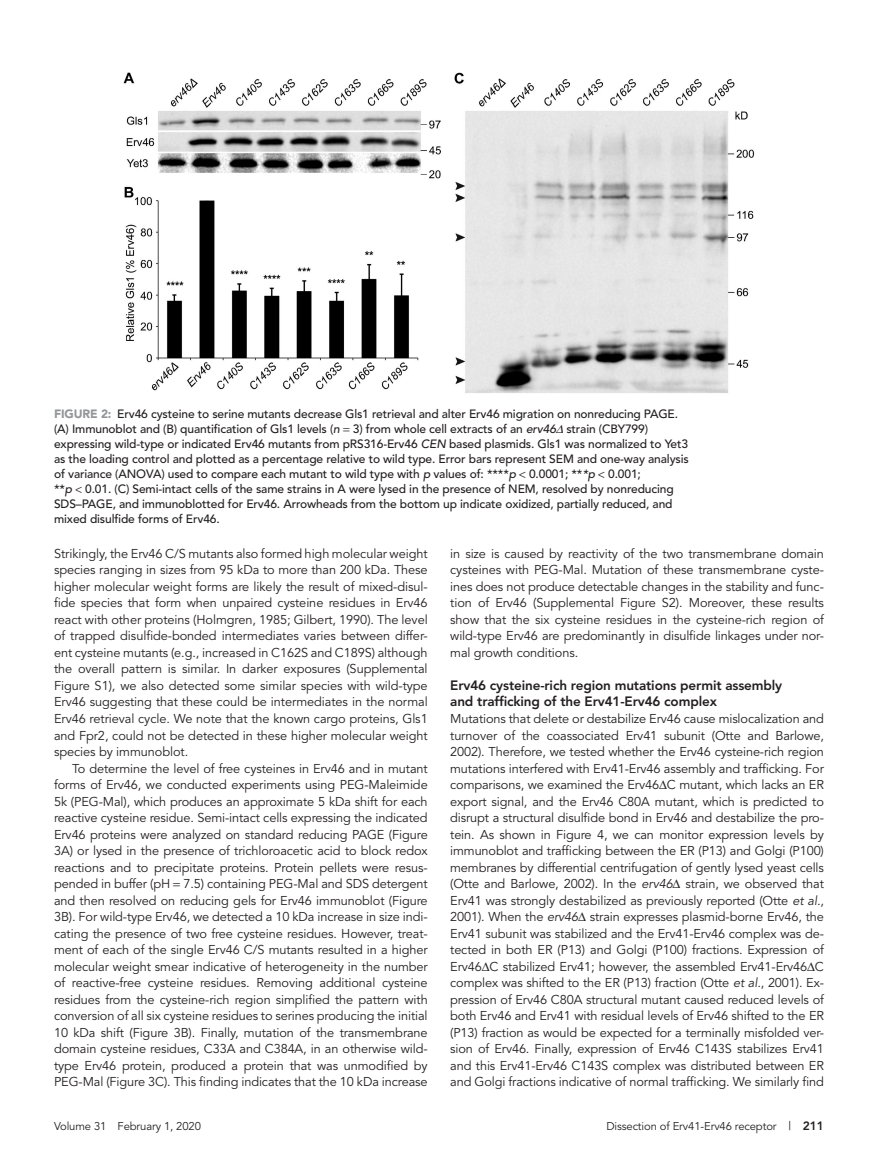
<style>
.page{position:relative;width:878px;height:1175px;background:#fff}
.page>*{position:absolute;margin:0;border:0;box-sizing:border-box;transform-origin:0 0}
.t1{font:800 13.5px/16.5px "Avenir";letter-spacing:-.01em;color:#231f20}
.ParaFL{font:12.75px/16.5px "Avenir";letter-spacing:-.005em;color:#231f20;text-align:justify}
.Para{font:12.75px/16.5px "Avenir";letter-spacing:-.01em;color:#231f20;text-align:justify}
.FigCaption_35_5p{font:500 12px/15px "Avenir";letter-spacing:-.01em;color:#231f20}
.ParaFL-2{font:11.25px "Avenir";letter-spacing:-.01em;color:#231f20}
.s1{font-weight:900;color:#939598}
.s2{font-style:italic}
.s3{font-size:12px}
.s4{font-weight:800;font-size:12px}
</style>
<div class="page">
<img style="left:124px;top:72px;width:630px;height:321px">
<p class="FigCaption_35_5p" style="left:54px;top:406px;width:636px"><span class="s1">FIGURE 2:</span> Erv46 cysteine to serine mutants decrease Gls1 retrieval and alter Erv46 migration on nonreducing PAGE. (A) Immunoblot and (B) quantification of Gls1 levels (<span class="s2">n</span> 3) from whole cell extracts of an <span class="s2">erv46</span>∆ strain (CBY799) expressing wild-type or indicated Erv46 mutants from pRS316-Erv46 <span class="s2">CEN</span> based plasmids. Gls1 was normalized to Yet3 as the loading control and plotted as a percentage relative to wild type. Error bars represent SEM and one-way analysis of variance (ANOVA) used to compare each mutant to wild type with <span class="s2">p</span> values of: ****<span class="s2">p</span> 0.0001; **<span class="s2">*p</span> 0.001;<br>**<span class="s2">p</span> 0.01. (C) Semi-intact cells of the same strains in A were lysed in the presence of NEM, resolved by nonreducing SDS–PAGE, and immunoblotted for Erv46. Arrowheads from the bottom up indicate oxidized, partially reduced, and mixed disulfide forms of Erv46.</p>
<p class="ParaFL" style="left:54px;top:545px;width:375px">Strikingly, the Erv46 C/S mutants also formed high molecular weight species ranging in sizes from 95 kDa to more than 200 kDa. These higher molecular weight forms are likely the result of mixed-disul&shy;fide species that form when unpaired cysteine residues in Erv46 react with other proteins (Holmgren, 1985; Gilbert, 1990). The level of trapped disulfide-bonded intermediates varies between differ&shy;ent cysteine mutants (e.g., increased in C162S and C189S) although the overall pattern is similar. In darker exposures (Supplemental Figure S1), we also detected some similar species with wild-type Erv46 suggesting that these could be intermediates in the normal Erv46 retrieval cycle. We note that the known cargo proteins, Gls1 and Fpr2, could not be detected in these higher molecular weight species by immunoblot.</p>
<p class="Para" style="left:54px;top:760px;width:375px;text-indent:18px">To determine the level of free cysteines in Erv46 and in mutant forms of Erv46, we conducted experiments using PEG-Maleimide 5k (PEG-Mal), which produces an approximate 5 kDa shift for each reactive cysteine residue. Semi-intact cells expressing the indicated Erv46 proteins were analyzed on standard reducing PAGE (Figure 3A) or lysed in the presence of trichloroacetic acid to block redox reactions and to precipitate proteins. Protein pellets were resus&shy;pended in buffer (pH 7.5) containing PEG-Mal and SDS detergent and then resolved on reducing gels for Erv46 immunoblot (Figure 3B). For wild-type Erv46, we detected a 10 kDa increase in size indi&shy;cating the presence of two free cysteine residues. However, treat&shy;ment of each of the single Erv46 C/S mutants resulted in a higher molecular weight smear indicative of heterogeneity in the number of reactive-free cysteine residues. Removing additional cysteine residues from the cysteine-rich region simplified the pattern with conversion of all six cysteine residues to serines producing the initial 10 kDa shift (Figure 3B). Finally, mutation of the transmembrane domain cysteine residues, C33A and C384A, in an otherwise wild&shy;type Erv46 protein, produced a protein that was unmodified by PEG-Mal (Figure 3C). This finding indicates that the 10 kDa increase</p>
<p class="Para" style="left:450px;top:545px;width:375px">in size is caused by reactivity of the two transmembrane domain cysteines with PEG-Mal. Mutation of these transmembrane cyste&shy;ines does not produce detectable changes in the stability and func&shy;tion of Erv46 (Supplemental Figure S2). Moreover, these results show that the six cysteine residues in the cysteine-rich region of wild-type Erv46 are predominantly in disulfide linkages under nor&shy;mal growth conditions.</p>
<h2 class="t1" style="left:450px;top:677px;width:333px">Erv46 cysteine-rich region mutations permit assembly and trafficking of the Erv41-Erv46 complex</h2>
<p class="ParaFL" style="left:450px;top:710px;width:375px">Mutations that delete or destabilize Erv46 cause mislocalization and turnover of the coassociated Erv41 subunit (Otte and Barlowe, 2002). Therefore, we tested whether the Erv46 cysteine-rich region mutations interfered with Erv41-Erv46 assembly and trafficking. For comparisons, we examined the Erv46 C mutant, which lacks an ER export signal, and the Erv46 C80A mutant, which is predicted to disrupt a structural disulfide bond in Erv46 and destabilize the pro&shy;tein. As shown in Figure 4, we can monitor expression levels by immunoblot and trafficking between the ER (P13) and Golgi (P100) membranes by differential centrifugation of gently lysed yeast cells (Otte and Barlowe, 2002). In the <span class="s2">erv46</span> strain, we observed that Erv41 was strongly destabilized as previously reported (Otte <span class="s2">et al.</span>, 2001). When the <span class="s2">erv46</span> strain expresses plasmid-borne Erv46, the Erv41 subunit was stabilized and the Erv41-Erv46 complex was de&shy;tected in both ER (P13) and Golgi (P100) fractions. Expression of Erv46 C stabilized Erv41; however, the assembled Erv41-Erv46 C complex was shifted to the ER (P13) fraction (Otte <span class="s2">et al.</span>, 2001). Ex&shy;pression of Erv46 C80A structural mutant caused reduced levels of both Erv46 and Erv41 with residual levels of Erv46 shifted to the ER (P13) fraction as would be expected for a terminally misfolded ver&shy;sion of Erv46. Finally, expression of Erv46 C143S stabilizes Erv41 and this Erv41-Erv46 C143S complex was distributed between ER and Golgi fractions indicative of normal trafficking. We similarly find</p>
<p class="ParaFL-2" style="left:54px;top:1119px;width:148px">Volume 31 February 1, 2020</p>
<p class="ParaFL-2" style="left:606px;top:1119px;width:219px">Dissection of Erv41-Erv46 receptor <span class="s3">|</span> <span class="s4">211</span></p>
</div>
